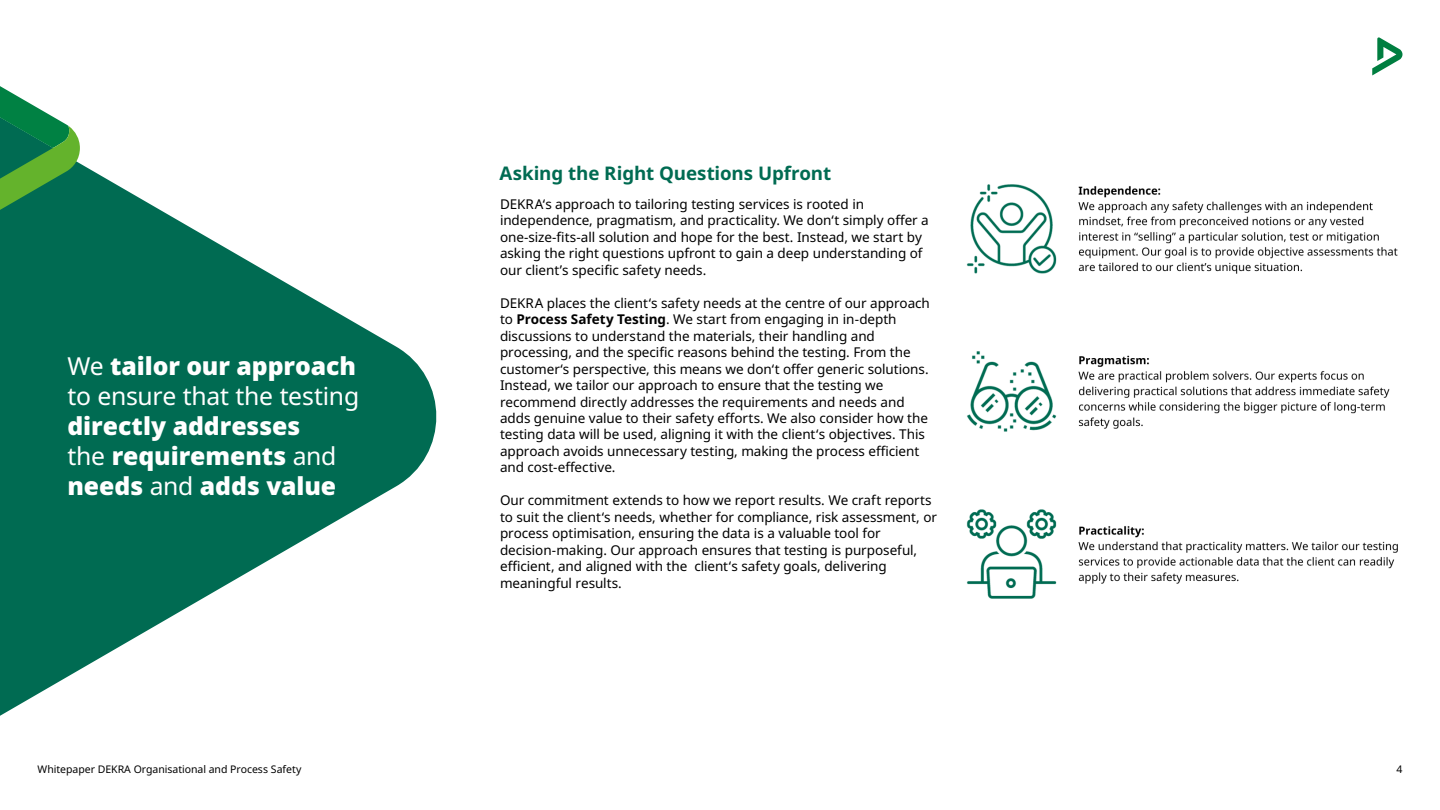
<style>
.page{position:relative;width:1440px;height:810px;background:#fff}
.page>*{position:absolute;margin:0;border:0;box-sizing:border-box;transform-origin:0 0}
.t1{font:900 24.75px/30px "Noto Sans";color:#fff}
.t2{font:24.75px/30px "Noto Sans";letter-spacing:-.01em;color:#fff}
.t3{font:700 18.75px "Noto Sans";letter-spacing:-.005em;color:#006b52}
.t4{font:13.5px/16.5px "Noto Sans";letter-spacing:-.005em;color:#000}
.t5{font:10.5px "Noto Sans";letter-spacing:-.005em;color:#000}
.s1{font-weight:900}
.s2{font-weight:400}
.s3{font-weight:700}
</style>
<div class="page">
<svg style="left:0;top:163px;width:437px;height:553px;fill:#006b52"></svg>
<svg style="left:0;top:86px;width:80px;height:124px"></svg>
<svg style="left:1372px;top:38px;width:30px;height:37px"></svg>
<img style="left:966px;top:184px;width:432px;height:415px">
<h1 class="t2" style="left:68px;top:351px;width:293px">We <span class="s1">tailor our approach </span>to ensure that the testing</h1>
<h1 class="t1" style="left:68px;top:411px;width:270px">directly addresses <span class="s2">the</span> requirements <span class="s2">and </span>needs <span class="s2">and</span> adds value</h1>
<h2 class="t3" style="left:500px;top:162px;width:333px">Asking the Right Questions Upfront</h2>
<p class="t4" style="left:500px;top:196px;width:430px">DEKRA‘s approach to tailoring testing services is rooted in independence, pragmatism, and practicality. We don‘t simply offer a one-size-fits-all solution and hope for the best. Instead, we start by asking the right questions upfront to gain a deep understanding of our client’s specific safety needs.</p>
<p class="t4" style="left:500px;top:295px;width:431px">DEKRA places the client‘s safety needs at the centre of our approach to <span class="s3">Process Safety Testing</span>. We start from engaging in in-depth discussions to understand the materials, their handling and processing, and the specific reasons behind the testing. From the customer‘s perspective, this means we don‘t offer generic solutions.<br>Instead, we tailor our approach to ensure that the testing we recommend directly addresses the requirements and needs and adds genuine value to their safety efforts. We also consider how the testing data will be used, aligning it with the client‘s objectives. This approach avoids unnecessary testing, making the process efficient and cost-effective.</p>
<p class="t4" style="left:500px;top:493px;width:438px">Our commitment extends to how we report results. We craft reports to suit the client‘s needs, whether for compliance, risk assessment, or process optimisation, ensuring the data is a valuable tool for decision-making. Our approach ensures that testing is purposeful, efficient, and aligned with the client‘s safety goals, delivering meaningful results.</p>
<p class="t5" style="left:38px;top:763px;width:266px">Whitepaper DEKRA Organisational and Process Safety</p>
<p class="t5" style="left:1396px;top:763px;width:8px">4</p>
</div>
